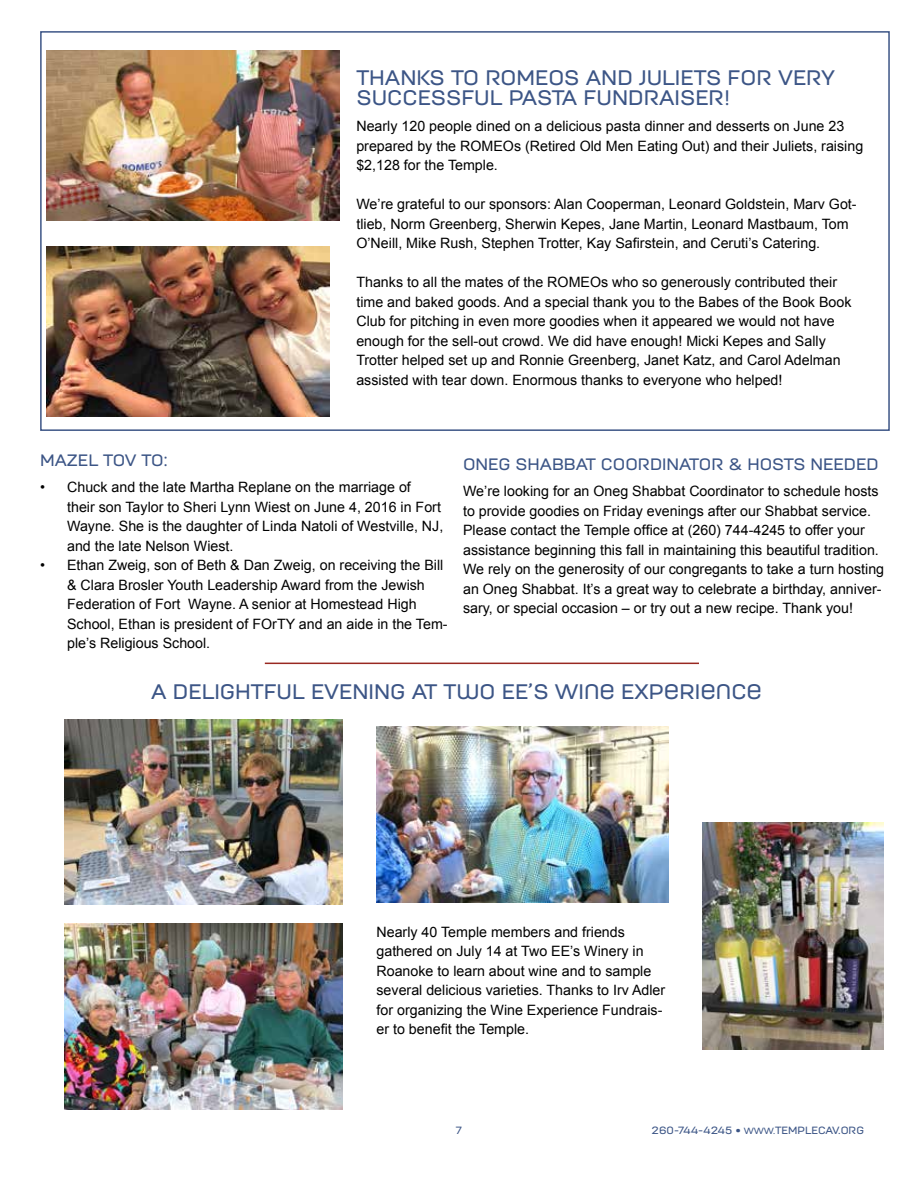
<style>
.page{position:relative;width:918px;height:1188px;background:#fff}
.page>*{position:absolute;margin:0;border:0;box-sizing:border-box;transform-origin:0 0}
.t1{font:500 21px/19.5px "Moderna Unicase";color:#3c5586}
.t2{font:500 16.5px "Moderna Unicase";color:#3c5586}
.t3{font:14.25px/19.5px "Arial";color:#000}
.t4{font:500 10.5px "Moderna Unicase";color:#3c5586}
.s1{font-size:9px}
</style>
<div class="page">
<div style="left:40px;top:31px;width:850px;height:400px;border:2px solid #3c5586"></div>
<img style="left:47px;top:50px;width:292px;height:171px">
<img style="left:47px;top:246px;width:283px;height:171px">
<img style="left:65px;top:719px;width:278px;height:185px">
<img style="left:376px;top:726px;width:293px;height:177px">
<img style="left:702px;top:822px;width:181px;height:228px">
<hr style="left:265px;top:663px;width:434px;height:1px;background:#992821">
<img style="left:65px;top:923px;width:278px;height:186px">
<h1 class="t1" style="left:356px;top:69px;width:480px">THANKS TO ROMEOS AND JULIETS FOR VERY<br>SUCCESSFUL PASTA FUNDRAISER!</h1>
<p class="t3" style="left:356px;top:116px;width:508px">Nearly 120 people dined on a delicious pasta dinner and desserts on June 23 prepared by the ROMEOs (Retired Old Men Eating Out) and their Juliets, raising $2,128 for the Temple.</p>
<p class="t3" style="left:356px;top:194px;width:502px">We’re grateful to our sponsors: Alan Cooperman, Leonard Goldstein, Marv Got&shy;tlieb, Norm Greenberg, Sherwin Kepes, Jane Martin, Leonard Mastbaum, Tom<br>O’Neill, Mike Rush, Stephen Trotter, Kay Safirstein, and Ceruti’s Catering.</p>
<p class="t3" style="left:356px;top:272px;width:497px">Thanks to all the mates of the ROMEOs who so generously contributed their time and baked goods. And a special thank you to the Babes of the Book Book Club for pitching in even more goodies when it appeared we would not have enough for the sell-out crowd. We did have enough! Micki Kepes and Sally Trotter helped set up and Ronnie Greenberg, Janet Katz, and Carol Adelman assisted with tear down. Enormous thanks to everyone who helped!</p>
<p class="t2" style="left:40px;top:448px;width:129px">MAZEL TOV TO:</p>
<p class="t3" style="left:67px;top:478px;width:378px;text-indent:-27px">• Chuck and the late Martha Replane on the marriage of<br>their son Taylor to Sheri Lynn Wiest on June 4, 2016 in Fort Wayne. She is the daughter of Linda Natoli of Westville, NJ, and the late Nelson Wiest.</p>
<p class="t3" style="left:67px;top:556px;width:382px;text-indent:-27px">• Ethan Zweig, son of Beth &amp; Dan Zweig, on receiving the Bill &amp; Clara Brosler Youth Leadership Award from the Jewish Federation of Fort Wayne. A senior at Homestead High School, Ethan is president of FOrTY and an aide in the Tem&shy;ple’s Religious School.</p>
<h1 class="t1" style="left:151px;top:682px;width:612px">A DELIGHTFUL EVENING AT TWO EE’S WINE EXPERIENCE</h1>
<p class="t2" style="left:463px;top:452px;width:417px">ONEG SHABBAT COORDINATOR &amp; HOSTS NEEDED</p>
<p class="t3" style="left:463px;top:482px;width:423px">We’re looking for an Oneg Shabbat Coordinator to schedule hosts to provide goodies on Friday evenings after our Shabbat service.<br>Please contact the Temple office at (260) 744-4245 to offer your assistance beginning this fall in maintaining this beautiful tradition.<br>We rely on the generosity of our congregants to take a turn hosting an Oneg Shabbat. It’s a great way to celebrate a birthday, anniver&shy;sary, or special occasion – or try out a new recipe. Thank you!</p>
<p class="t3" style="left:376px;top:922px;width:290px">Nearly 40 Temple members and friends gathered on July 14 at Two EE’s Winery in Roanoke to learn about wine and to sample several delicious varieties. Thanks to Irv Adler for organizing the Wine Experience Fundrais&shy;er to benefit the Temple.</p>
<p class="t4" style="left:456px;top:1122px;width:8px">7</p>
<p class="t4" style="left:652px;top:1122px;width:214px">260-744-4245 • <span class="s1">WWW.</span>TEMPLECAV.ORG</p>
</div>
